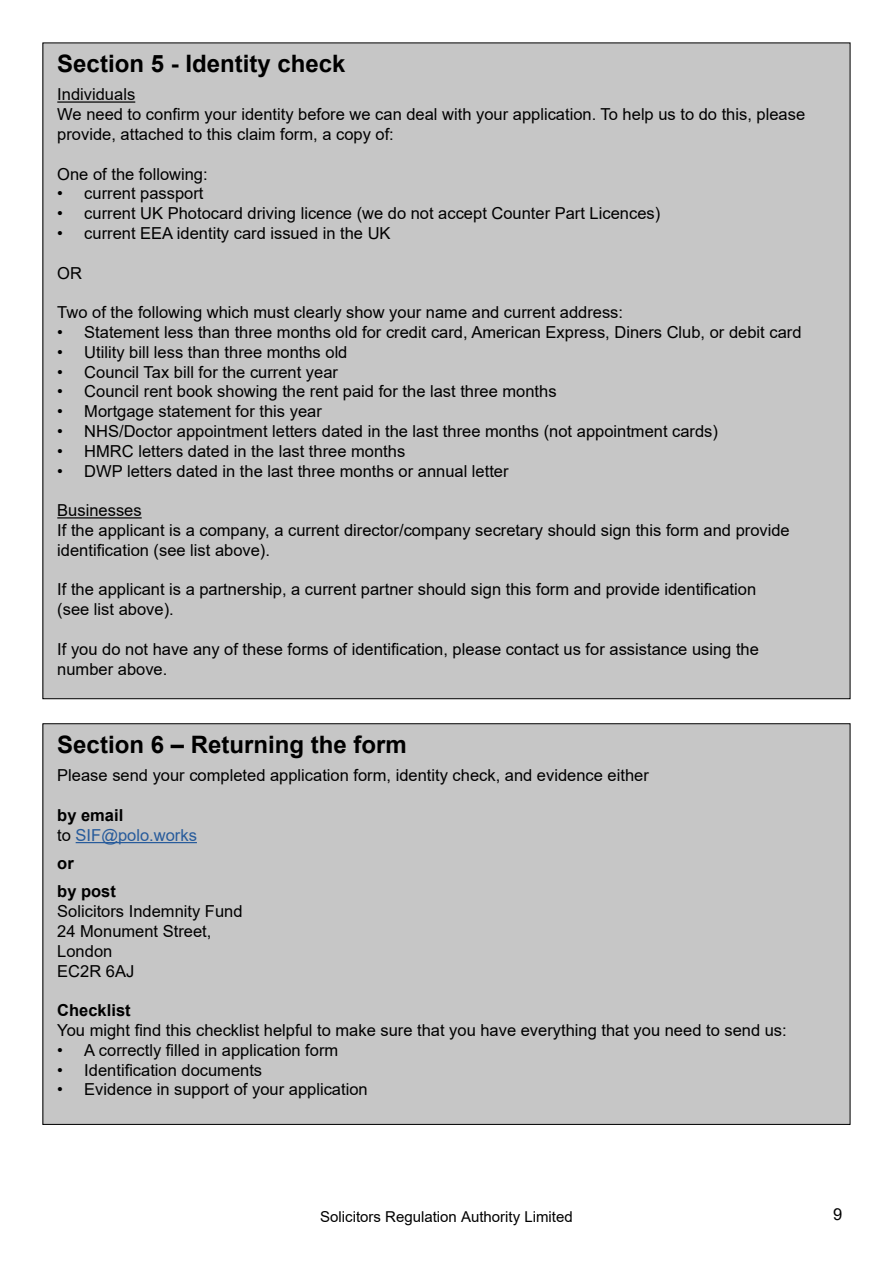
<style>
.page{position:relative;width:893px;height:1263px;background:#fff}
.page>*{position:absolute;margin:0;border:0;box-sizing:border-box;transform-origin:0 0}
.t1{font:700 24px "Arial";color:#000}
.t2{font:16.5px/19.8px "Arial";color:#000}
.t3{font:16.5px/19.8px "Arial";color:#275b9b}
.t4{font:700 16.5px/28.3px "Arial";color:#000}
.t5{font:15px "Arial";color:#000}
.s1{font-weight:700;color:#000}
.s2{color:#000}
</style>
<div class="page">
<div style="left:43px;top:43px;width:807px;height:656px;background:#c6c6c6"></div>
<hr style="left:57px;top:101px;width:78px;height:2px;background:#000">
<hr style="left:57px;top:517px;width:85px;height:1px;background:#000">
<div style="left:43px;top:724px;width:807px;height:400px;background:#c6c6c6"></div>
<hr style="left:76px;top:842px;width:121px;height:1px;background:#275b9b">
<h1 class="t1" style="left:57px;top:47px;width:290px">Section 5 - Identity check</h1>
<p class="t2" style="left:57px;top:84px;width:749px">Individuals<br>We need to confirm your identity before we can deal with your application. To help us to do this, please provide, attached to this claim form, a copy of:</p>
<p class="t2" style="left:57px;top:164px;width:152px">One of the following:</p>
<p class="t2" style="left:57px;top:183px;width:148px">• current passport</p>
<p class="t2" style="left:57px;top:203px;width:604px">• current UK Photocard driving licence (we do not accept Counter Part Licences)</p>
<p class="t2" style="left:57px;top:223px;width:335px">• current EEA identity card issued in the UK</p>
<p class="t2" style="left:57px;top:263px;width:26px">OR</p>
<p class="t2" style="left:57px;top:302px;width:567px">Two of the following which must clearly show your name and current address:</p>
<p class="t2" style="left:57px;top:322px;width:746px">• Statement less than three months old for credit card, American Express, Diners Club, or debit card</p>
<p class="t2" style="left:57px;top:342px;width:292px">• Utility bill less than three months old</p>
<p class="t2" style="left:57px;top:362px;width:282px">• Council Tax bill for the current year</p>
<p class="t2" style="left:57px;top:381px;width:501px">• Council rent book showing the rent paid for the last three months</p>
<p class="t2" style="left:57px;top:401px;width:266px">• Mortgage statement for this year</p>
<p class="t2" style="left:57px;top:421px;width:662px">• NHS/Doctor appointment letters dated in the last three months (not appointment cards)</p>
<p class="t2" style="left:57px;top:441px;width:349px">• HMRC letters dated in the last three months</p>
<p class="t2" style="left:57px;top:461px;width:453px">• DWP letters dated in the last three months or annual letter</p>
<p class="t2" style="left:57px;top:500px;width:734px">Businesses<br>If the applicant is a company, a current director/company secretary should sign this form and provide identification (see list above).</p>
<p class="t2" style="left:57px;top:579px;width:700px">If the applicant is a partnership, a current partner should sign this form and provide identification (see list above).</p>
<p class="t2" style="left:57px;top:639px;width:703px">If you do not have any of these forms of identification, please contact us for assistance using the number above.</p>
<h1 class="t1" style="left:57px;top:728px;width:351px">Section 6 – Returning the form</h1>
<p class="t2" style="left:57px;top:766px;width:593px">Please send your completed application form, identity check, and evidence either</p>
<p class="t3" style="left:57px;top:805px;width:141px"><span class="s1">by email<br></span><span class="s2">to</span> SIF@polo.works</p>
<p class="t4" style="left:57px;top:849px;width:60px">or<br>by post</p>
<p class="t2" style="left:57px;top:901px;width:187px">Solicitors Indemnity Fund<br>24 Monument Street,<br>London<br>EC2R 6AJ</p>
<p class="t4" style="left:57px;top:996px;width:75px">Checklist</p>
<p class="t2" style="left:57px;top:1020px;width:731px">You might find this checklist helpful to make sure that you have everything that you need to send us:</p>
<p class="t2" style="left:57px;top:1040px;width:282px">• A correctly filled in application form</p>
<p class="t2" style="left:57px;top:1060px;width:206px">• Identification documents</p>
<p class="t2" style="left:57px;top:1080px;width:312px">• Evidence in support of your application</p>
<p class="t5" style="left:320px;top:1207px;width:254px">Solicitors Regulation Authority Limited</p>
<p class="t2" style="left:833px;top:1204px;width:11px">9</p>
</div>
